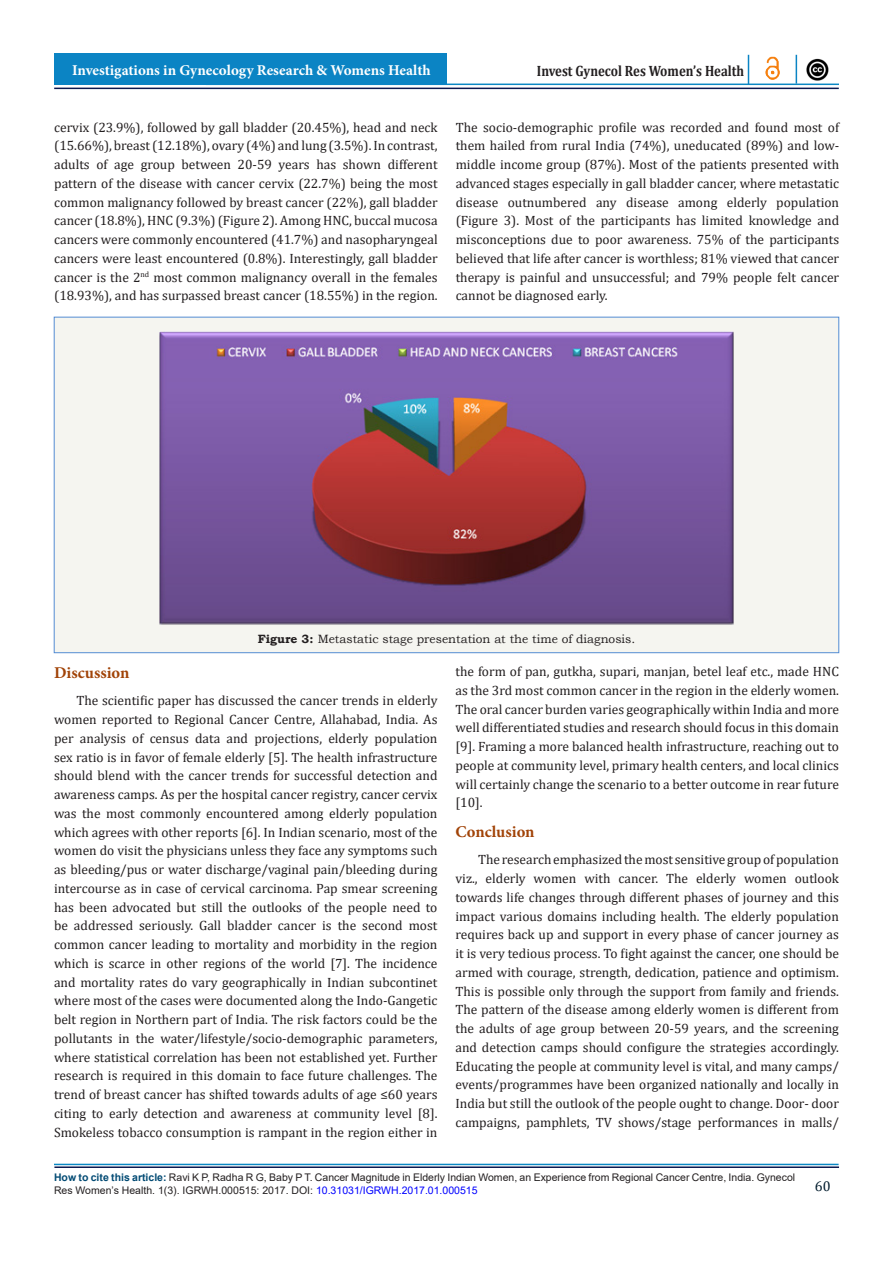
<style>
.page{position:relative;width:893px;height:1263px;background:#fff}
.page>*{position:absolute;margin:0;border:0;box-sizing:border-box;transform-origin:0 0}
.t1{font:700 16.5px "Minion Pro";color:#a14307}
.t2{font:700 15px "Minion Pro";color:#fff}
.t3{font:700 15px "Cambria";color:#231f20;scale:.86 1}
.t4{font:14.25px "Cambria";color:#021c2d}
.t5{font:13.5px/18.8px "Cambria";color:#231f20;text-align:justify}
.t6{font:12px "Bookman Old Style";color:#231f20}
.t7{font:10.5px/13.5px "Arial";color:#231f20}
.s1{font-weight:700}
.s2{font-weight:700;color:#034b74}
.s3{color:#00f}
</style>
<div class="page">
<hr style="left:54px;top:88px;width:785px;height:1px;background:#0b184f">
<hr style="left:206px;top:84px;width:633px;height:1px;background:#0b88c4">
<div style="left:54px;top:53px;width:392px;height:32px;background:#0b84c4"></div>
<svg style="left:748px;top:55px;width:1px;height:29px"></svg>
<svg style="left:796px;top:55px;width:1px;height:29px"></svg>
<img style="left:765px;top:57px;width:15px;height:23px">
<hr style="left:54px;top:1164px;width:785px;height:1px;background:#0b88c4">
<hr style="left:54px;top:1166px;width:785px;height:2px;background:#0b184f">
<img style="left:806px;top:58px;width:22px;height:22px">
<div style="left:54px;top:317px;width:785px;height:336px;background:#f5f5f0"></div>
<img style="left:160px;top:332px;width:573px;height:292px">
<p class="t2" style="left:72px;top:60px;width:360px">Investigations in Gynecology Research &amp; Womens Health</p>
<p class="t3" style="left:537px;top:60px;width:243px">Invest Gynecol Res Women’s Health</p>
<p class="t5" style="left:54px;top:118px;width:385px">cervix (23.9%), followed by gall bladder (20.45%), head and neck (15.66%), breast (12.18%), ovary (4%) and lung (3.5%). In contrast, adults of age group between 20-59 years has shown different pattern of the disease with cancer cervix (22.7%) being the most common malignancy followed by breast cancer (22%), gall bladder cancer (18.8%), HNC (9.3%) (Figure 2). Among HNC, buccal mucosa cancers were commonly encountered (41.7%) and nasopharyngeal cancers were least encountered (0.8%). Interestingly, gall bladder cancer is the 2<sup>nd</sup> most common malignancy overall in the females (18.93%), and has surpassed breast cancer (18.55%) in the region.</p>
<p class="t5" style="left:456px;top:118px;width:385px">The socio-demographic profile was recorded and found most of them hailed from rural India (74%), uneducated (89%) and low&shy;middle income group (87%). Most of the patients presented with advanced stages especially in gall bladder cancer, where metastatic disease outnumbered any disease among elderly population (Figure 3). Most of the participants has limited knowledge and misconceptions due to poor awareness. 75% of the participants believed that life after cancer is worthless; 81% viewed that cancer therapy is painful and unsuccessful; and 79% people felt cancer cannot be diagnosed early.</p>
<p class="t6" style="left:258px;top:631px;width:379px"><span class="s1">Figure 3:</span> Metastatic stage presentation at the time of diagnosis.</p>
<p class="t1" style="left:54px;top:661px;width:77px">Discussion</p>
<p class="t5" style="left:54px;top:691px;width:385px;text-indent:22px">The scientific paper has discussed the cancer trends in elderly women reported to Regional Cancer Centre, Allahabad, India. As per analysis of census data and projections, elderly population sex ratio is in favor of female elderly [5]. The health infrastructure should blend with the cancer trends for successful detection and awareness camps. As per the hospital cancer registry, cancer cervix was the most commonly encountered among elderly population which agrees with other reports [6]. In Indian scenario, most of the women do visit the physicians unless they face any symptoms such as bleeding/pus or water discharge/vaginal pain/bleeding during intercourse as in case of cervical carcinoma. Pap smear screening has been advocated but still the outlooks of the people need to be addressed seriously. Gall bladder cancer is the second most common cancer leading to mortality and morbidity in the region which is scarce in other regions of the world [7]. The incidence and mortality rates do vary geographically in Indian subcontinet where most of the cases were documented along the Indo-Gangetic belt region in Northern part of India. The risk factors could be the pollutants in the water/lifestyle/socio-demographic parameters, where statistical correlation has been not established yet. Further research is required in this domain to face future challenges. The trend of breast cancer has shifted towards adults of age ≤60 years citing to early detection and awareness at community level [8].<br>Smokeless tobacco consumption is rampant in the region either in</p>
<p class="t5" style="left:455px;top:662px;width:385px">the form of pan, gutkha, supari, manjan, betel leaf etc., made HNC as the 3rd most common cancer in the region in the elderly women.<br>The oral cancer burden varies geographically within India and more well differentiated studies and research should focus in this domain [9]. Framing a more balanced health infrastructure, reaching out to people at community level, primary health centers, and local clinics will certainly change the scenario to a better outcome in rear future [10].</p>
<p class="t1" style="left:455px;top:820px;width:81px">Conclusion</p>
<p class="t5" style="left:455px;top:850px;width:385px;text-indent:22px">The research emphasized the most sensitive group of population viz., elderly women with cancer. The elderly women outlook towards life changes through different phases of journey and this impact various domains including health. The elderly population requires back up and support in every phase of cancer journey as it is very tedious process. To fight against the cancer, one should be armed with courage, strength, dedication, patience and optimism.<br>This is possible only through the support from family and friends.<br>The pattern of the disease among elderly women is different from the adults of age group between 20-59 years, and the screening and detection camps should configure the strategies accordingly.<br>Educating the people at community level is vital, and many camps/ events/programmes have been organized nationally and locally in India but still the outlook of the people ought to change. Door- door campaigns, pamphlets, TV shows/stage performances in malls/</p>
<p class="t7" style="left:54px;top:1170px;width:743px"><span class="s2">How to cite this article:</span> Ravi K P, Radha R G, Baby P T. Cancer Magnitude in Elderly Indian Women, an Experience from Regional Cancer Centre, India. Gynecol<br>Res Women’s Health. 1(3). IGRWH.000515: 2017. DOI: <span class="s3">10.31031/IGRWH.2017.01.000515</span></p>
<p class="t4" style="left:815px;top:1178px;width:17px">60</p>
</div>
